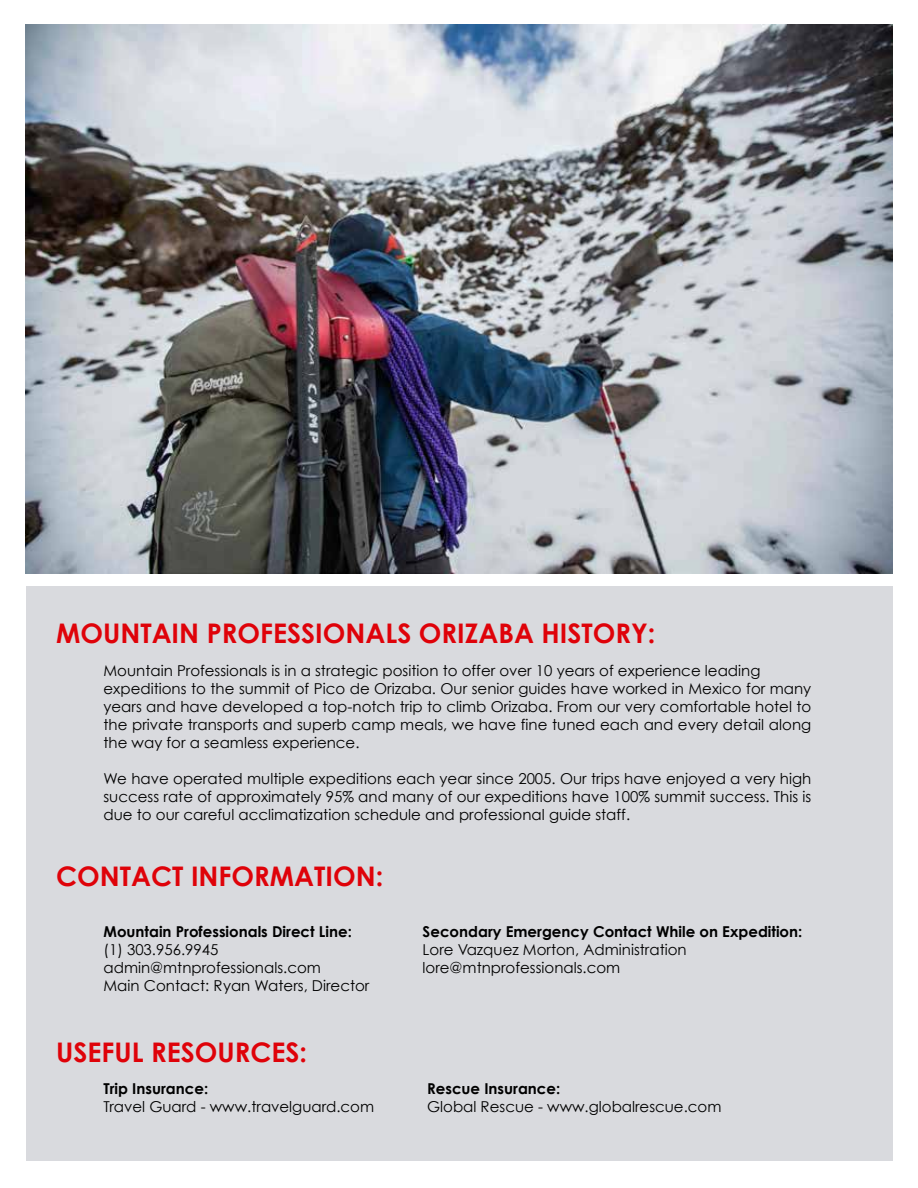
<style>
.page{position:relative;width:918px;height:1188px;background:#fff}
.page>*{position:absolute;margin:0;border:0;box-sizing:border-box;transform-origin:0 0}
.t1{font:700 27px "Century Gothic";color:#df0209}
.t2{font:15px/18px "Century Gothic";color:#000}
.t3{font:700 15px "Century Gothic";color:#000}
</style>
<div class="page">
<div style="left:26px;top:586px;width:866px;height:575px;background:#d9dade"></div>
<img style="left:26px;top:24px;width:866px;height:549px">
<h1 class="t1" style="left:56px;top:616px;width:601px">MOUNTAIN PROFESSIONALS ORIZABA HISTORY:</h1>
<p class="t2" style="left:104px;top:661px;width:709px">Mountain Professionals is in a strategic position to offer over 10 years of experience leading expeditions to the summit of Pico de Orizaba. Our senior guides have worked in Mexico for many years and have developed a top-notch trip to climb Orizaba. From our very comfortable hotel to the private transports and superb camp meals, we have fine tuned each and every detail along the way for a seamless experience.</p>
<p class="t2" style="left:104px;top:769px;width:709px;text-align:justify">We have operated multiple expeditions each year since 2005. Our trips have enjoyed a very high success rate of approximately 95% and many of our expeditions have 100% summit success. This is due to our careful acclimatization schedule and professional guide staff.</p>
<h1 class="t1" style="left:56px;top:860px;width:329px">CONTACT INFORMATION:</h1>
<p class="t3" style="left:104px;top:922px;width:250px">Mountain Professionals Direct Line:</p>
<p class="t2" style="left:104px;top:941px;width:267px">(1) 303.956.9945 admin@mtnprofessionals.com<br>Main Contact: Ryan Waters, Director</p>
<h1 class="t1" style="left:56px;top:1036px;width:253px">USEFUL RESOURCES:</h1>
<p class="t3" style="left:104px;top:1079px;width:106px">Trip Insurance:</p>
<p class="t2" style="left:104px;top:1097px;width:272px">Travel Guard - www.travelguard.com</p>
<p class="t3" style="left:423px;top:922px;width:381px">Secondary Emergency Contact While on Expedition:</p>
<p class="t2" style="left:423px;top:941px;width:266px">Lore Vazquez Morton, Administration lore@mtnprofessionals.com</p>
<p class="t3" style="left:427px;top:1079px;width:135px">Rescue Insurance:</p>
<p class="t2" style="left:427px;top:1097px;width:296px">Global Rescue - www.globalrescue.com</p>
</div>
